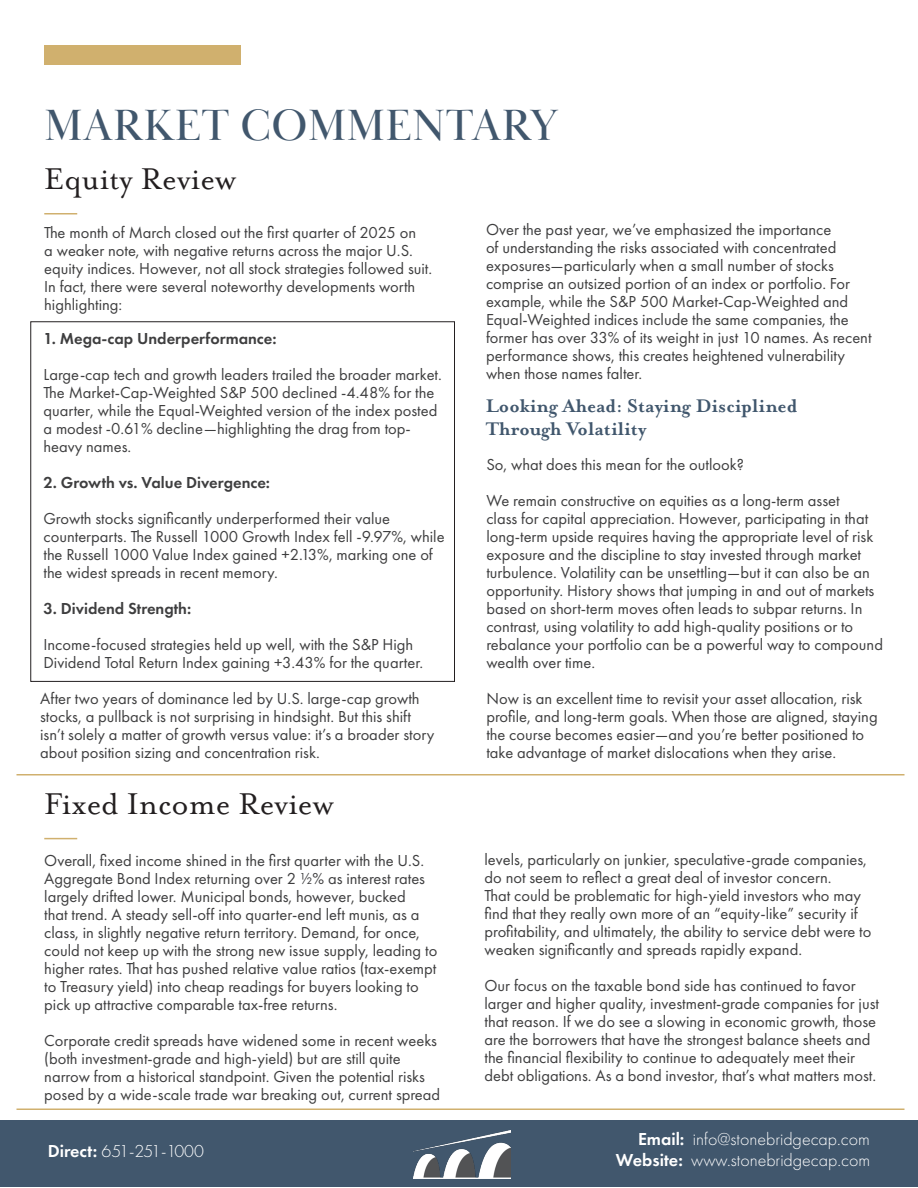
<style>
.page{position:relative;width:918px;height:1188px;background:#fff}
.page>*{position:absolute;margin:0;border:0;box-sizing:border-box;transform-origin:0 0}
.t1{font:45px "Baskerville Display PT";letter-spacing:.01em;color:#41576d}
.Subtitle_1_White_Bold{font:34.5px "Mrs Eaves OT";color:#231f20}
.t2{font:700 21px/22.5px "Mrs Eaves OT";color:#41576d}
.t3{font:300 18px "Futura PT";color:#fff}
.t4{font:300 18px "Futura PT";letter-spacing:-.05em;color:#fff}
.Body_Text_1_Left{font:16.5px/18px "Futura PT";color:#3e3e3f}
.Body_Text_1_Left-2{font:600 16.5px "Futura PT";color:#3e3e3f}
.s1{font-weight:600}
</style>
<div class="page">
<div style="left:44px;top:45px;width:196px;height:19px;background:#d0b06e"></div>
<div style="left:0;top:1120px;width:918px;height:67px;background:#41576d"></div>
<img style="left:414px;top:1130px;width:96px;height:49px">
<hr style="left:44px;top:213px;width:33px;height:1px;background:#d0b06e">
<hr style="left:44px;top:838px;width:33px;height:1px;background:#d0b06e">
<hr style="left:16px;top:1108px;width:888px;height:2px;background:#d0b06e">
<hr style="left:16px;top:774px;width:888px;height:2px;background:#d0b06e">
<div style="left:30px;top:321px;width:425px;height:361px;border:1px solid #231f20"></div>
<p class="t1" style="left:44px;top:99px;width:516px">MARKET COMMENTARY</p>
<p class="Subtitle_1_White_Bold" style="left:44px;top:159px;width:193px">Equity Review</p>
<p class="Body_Text_1_Left" style="left:44px;top:223px;width:390px">The month of March closed out the first quarter of 2025 on<br>a weaker note, with negative returns across the major U.S. equity indices. However, not all stock strategies followed suit.<br>In fact, there were several noteworthy developments worth highlighting:</p>
<p class="Body_Text_1_Left-2" style="left:43px;top:328px;width:235px">1. Mega-cap Underperformance:</p>
<p class="Body_Text_1_Left" style="left:43px;top:366px;width:400px">Large-cap tech and growth leaders trailed the broader market.<br>The Market-Cap-Weighted S&amp;P 500 declined -4.48% for the quarter, while the Equal-Weighted version of the index posted a modest -0.61% decline—highlighting the drag from top&shy;heavy names.</p>
<p class="Body_Text_1_Left-2" style="left:43px;top:472px;width:228px">2. Growth vs. Value Divergence:</p>
<p class="Body_Text_1_Left" style="left:43px;top:510px;width:403px">Growth stocks significantly underperformed their value counterparts. The Russell 1000 Growth Index fell -9.97%, while the Russell 1000 Value Index gained +2.13%, marking one of the widest spreads in recent memory.</p>
<p class="Body_Text_1_Left-2" style="left:43px;top:598px;width:149px">3. Dividend Strength:</p>
<p class="Body_Text_1_Left" style="left:43px;top:636px;width:381px">Income-focused strategies held up well, with the S&amp;P High<br>Dividend Total Return Index gaining +3.43% for the quarter.</p>
<p class="Body_Text_1_Left" style="left:40px;top:690px;width:396px">After two years of dominance led by U.S. large-cap growth stocks, a pullback is not surprising in hindsight. But this shift isn’t solely a matter of growth versus value: it’s a broader story about position sizing and concentration risk.</p>
<p class="Subtitle_1_White_Bold" style="left:44px;top:784px;width:291px">Fixed Income Review</p>
<p class="Body_Text_1_Left" style="left:44px;top:852px;width:395px">Overall, fixed income shined in the first quarter with the U.S.<br>Aggregate Bond Index returning over 2 ½% as interest rates largely drifted lower. Municipal bonds, however, bucked<br>that trend. A steady sell-off into quarter-end left munis, as a class, in slightly negative return territory. Demand, for once, could not keep up with the strong new issue supply, leading to higher rates. That has pushed relative value ratios (tax-exempt to Treasury yield) into cheap readings for buyers looking to pick up attractive comparable tax-free returns.</p>
<p class="Body_Text_1_Left" style="left:44px;top:1032px;width:398px">Corporate credit spreads have widened some in recent weeks (both investment-grade and high-yield) but are still quite narrow from a historical standpoint. Given the potential risks posed by a wide-scale trade war breaking out, current spread</p>
<p class="t4" style="left:48px;top:1141px;width:158px"><span class="s1">Direct:</span> 651-251-1000</p>
<p class="Body_Text_1_Left" style="left:486px;top:220px;width:387px">Over the past year, we’ve emphasized the importance<br>of understanding the risks associated with concentrated exposures—particularly when a small number of stocks comprise an outsized portion of an index or portfolio. For example, while the S&amp;P 500 Market-Cap-Weighted and Equal-Weighted indices include the same companies, the former has over 33% of its weight in just 10 names. As recent performance shows, this creates heightened vulnerability when those names falter.</p>
<p class="t2" style="left:486px;top:395px;width:313px">Looking Ahead: Staying Disciplined<br>Through Volatility</p>
<p class="Body_Text_1_Left" style="left:486px;top:456px;width:259px">So, what does this mean for the outlook?</p>
<p class="Body_Text_1_Left" style="left:486px;top:492px;width:398px">We remain constructive on equities as a long-term asset<br>class for capital appreciation. However, participating in that long-term upside requires having the appropriate level of risk exposure and the discipline to stay invested through market turbulence. Volatility can be unsettling—but it can also be an opportunity. History shows that jumping in and out of markets based on short-term moves often leads to subpar returns. In contrast, using volatility to add high-quality positions or to rebalance your portfolio can be a powerful way to compound wealth over time.</p>
<p class="Body_Text_1_Left" style="left:486px;top:690px;width:393px">Now is an excellent time to revisit your asset allocation, risk profile, and long-term goals. When those are aligned, staying the course becomes easier—and you’re better positioned to take advantage of market dislocations when they arise.</p>
<p class="Body_Text_1_Left" style="left:485px;top:850px;width:388px">levels, particularly on junkier, speculative-grade companies, do not seem to reflect a great deal of investor concern.<br>That could be problematic for high-yield investors who may find that they really own more of an “equity-like” security if profitability, and ultimately, the ability to service debt were to weaken significantly and spreads rapidly expand.</p>
<p class="Body_Text_1_Left" style="left:485px;top:976px;width:396px">Our focus on the taxable bond side has continued to favor larger and higher quality, investment-grade companies for just that reason. If we do see a slowing in economic growth, those are the borrowers that have the strongest balance sheets and the financial flexibility to continue to adequately meet their debt obligations. As a bond investor, that’s what matters most.</p>
<p class="t3" style="left:638px;top:1129px;width:233px"><span class="s1">Email:</span> info@stonebridgecap.com</p>
<p class="t3" style="left:616px;top:1150px;width:256px"><span class="s1">Website:</span> www.stonebridgecap.com</p>
</div>
